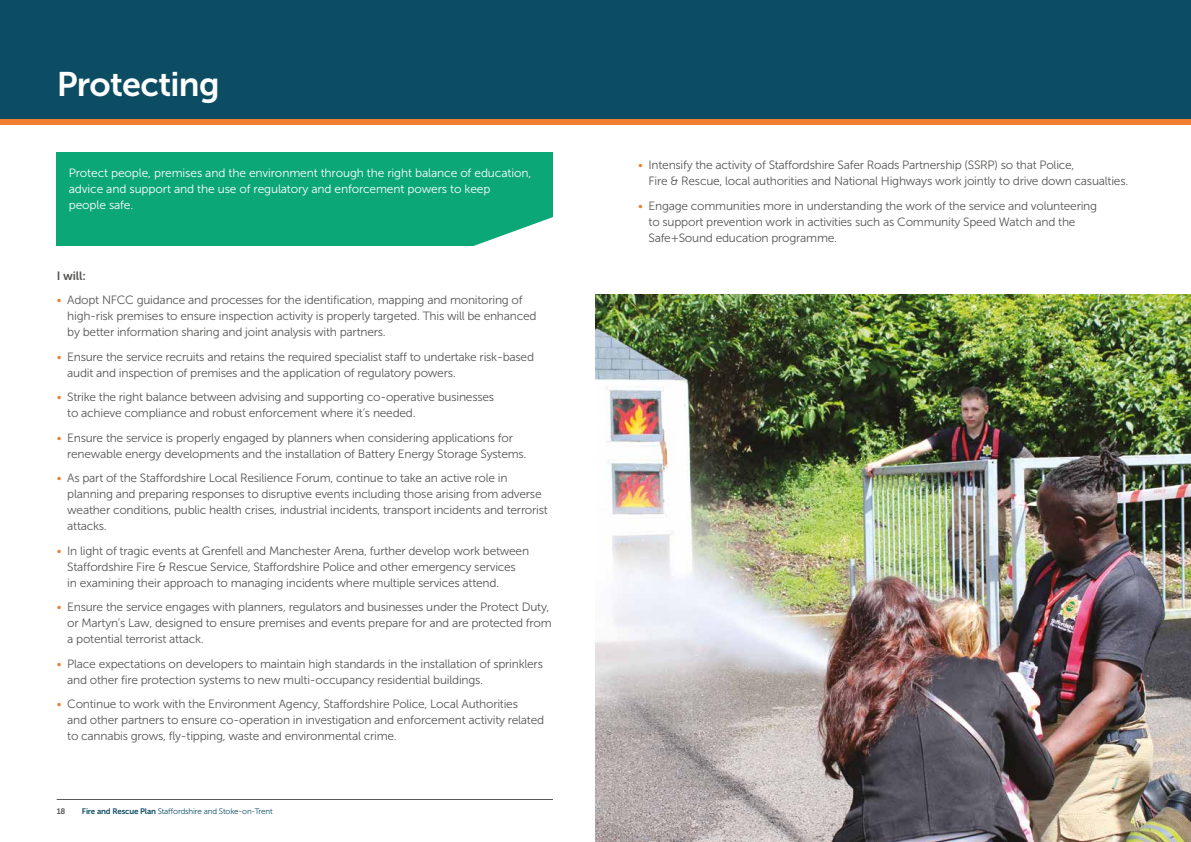
<style>
.page{position:relative;width:1191px;height:842px;background:#fff}
.page>*{position:absolute;margin:0;border:0;box-sizing:border-box;transform-origin:0 0}
.t1{font:34px "Museo Sans 700";letter-spacing:-.02em;color:#fff}
.t2{font:12px/16px "Museo Sans 300";letter-spacing:-.02em;color:#575756}
.t3{font:12px/16px "Museo Sans 300";letter-spacing:-.01em;color:#fff}
.t4{font:12px "Museo Sans 700";color:#575756}
.t5{font:8px "Museo Sans 300";letter-spacing:-.02em;color:#0d4d63}
.t6{font:8px "Museo Sans 700";color:#575756}
.s1{color:#f07e31}
.s2{font-family:"Museo Sans 700"}
</style>
<div class="page">
<div style="left:57px;top:152px;width:496px;height:93px;background:#0ca777"></div>
<img style="left:595px;top:295px;width:596px;height:547px">
<div style="left:0;top:0;width:1191px;height:125px;background:#0d4d63"></div>
<div style="left:0;top:119px;width:1191px;height:6px;background:#f07e31"></div>
<svg style="left:467px;top:217px;width:86px;height:29px"></svg>
<hr style="left:57px;top:799px;width:496px;height:1px;background:#575756">
<h1 class="t1" style="left:57px;top:66px;width:164px">Protecting</h1>
<p class="t3" style="left:69px;top:165px;width:464px">Protect people, premises and the environment through the right balance of education, advice and support and the use of regulatory and enforcement powers to keep<br>people safe.</p>
<p class="t4" style="left:57px;top:269px;width:31px">I will:</p>
<p class="t2" style="left:67px;top:292px;width:471px;text-indent:-11px"><span class="s1">•</span> Adopt NFCC guidance and processes for the identification, mapping and monitoring of high-risk premises to ensure inspection activity is properly targeted. This will be enhanced by better information sharing and joint analysis with partners.</p>
<p class="t2" style="left:67px;top:349px;width:468px;text-indent:-11px"><span class="s1">•</span> Ensure the service recruits and retains the required specialist staff to undertake risk-based audit and inspection of premises and the application of regulatory powers.</p>
<p class="t2" style="left:67px;top:389px;width:428px;text-indent:-11px"><span class="s1">•</span> Strike the right balance between advising and supporting co-operative businesses to achieve compliance and robust enforcement where it’s needed.</p>
<p class="t2" style="left:67px;top:430px;width:461px;text-indent:-11px"><span class="s1">•</span> Ensure the service is properly engaged by planners when considering applications for renewable energy developments and the installation of Battery Energy Storage Systems.</p>
<p class="t2" style="left:67px;top:470px;width:482px;text-indent:-11px"><span class="s1">•</span> As part of the Staffordshire Local Resilience Forum, continue to take an active role in planning and preparing responses to disruptive events including those arising from adverse weather conditions, public health crises, industrial incidents, transport incidents and terrorist attacks.</p>
<p class="t2" style="left:67px;top:543px;width:463px;text-indent:-11px"><span class="s1">•</span> In light of tragic events at Grenfell and Manchester Arena, further develop work between<br>Staffordshire Fire &amp; Rescue Service, Staffordshire Police and other emergency services<br>in examining their approach to managing incidents where multiple services attend.</p>
<p class="t2" style="left:67px;top:599px;width:486px;text-indent:-11px"><span class="s1">•</span> Ensure the service engages with planners, regulators and businesses under the Protect Duty, or Martyn’s Law, designed to ensure premises and events prepare for and are protected from a potential terrorist attack.</p>
<p class="t2" style="left:67px;top:656px;width:477px;text-indent:-11px"><span class="s1">•</span> Place expectations on developers to maintain high standards in the installation of sprinklers and other fire protection systems to new multi-occupancy residential buildings.</p>
<p class="t2" style="left:67px;top:696px;width:478px;text-indent:-11px"><span class="s1">•</span> Continue to work with the Environment Agency, Staffordshire Police, Local Authorities<br>and other partners to ensure co-operation in investigation and enforcement activity related to cannabis grows, fly-tipping, waste and environmental crime.</p>
<p class="t6" style="left:57px;top:807px;width:10px">18</p>
<p class="t5" style="left:82px;top:807px;width:192px"><span class="s2">Fire and Rescue Plan</span> Staffordshire and Stoke-on-Trent</p>
<p class="t2" style="left:648px;top:157px;width:481px;text-indent:-11px"><span class="s1">•</span> Intensify the activity of Staffordshire Safer Roads Partnership (SSRP) so that Police,<br>Fire &amp; Rescue, local authorities and National Highways work jointly to drive down casualties.</p>
<p class="t2" style="left:648px;top:198px;width:450px;text-indent:-11px"><span class="s1">•</span> Engage communities more in understanding the work of the service and volunteering to support prevention work in activities such as Community Speed Watch and the<br>Safe+Sound education programme.</p>
</div>
